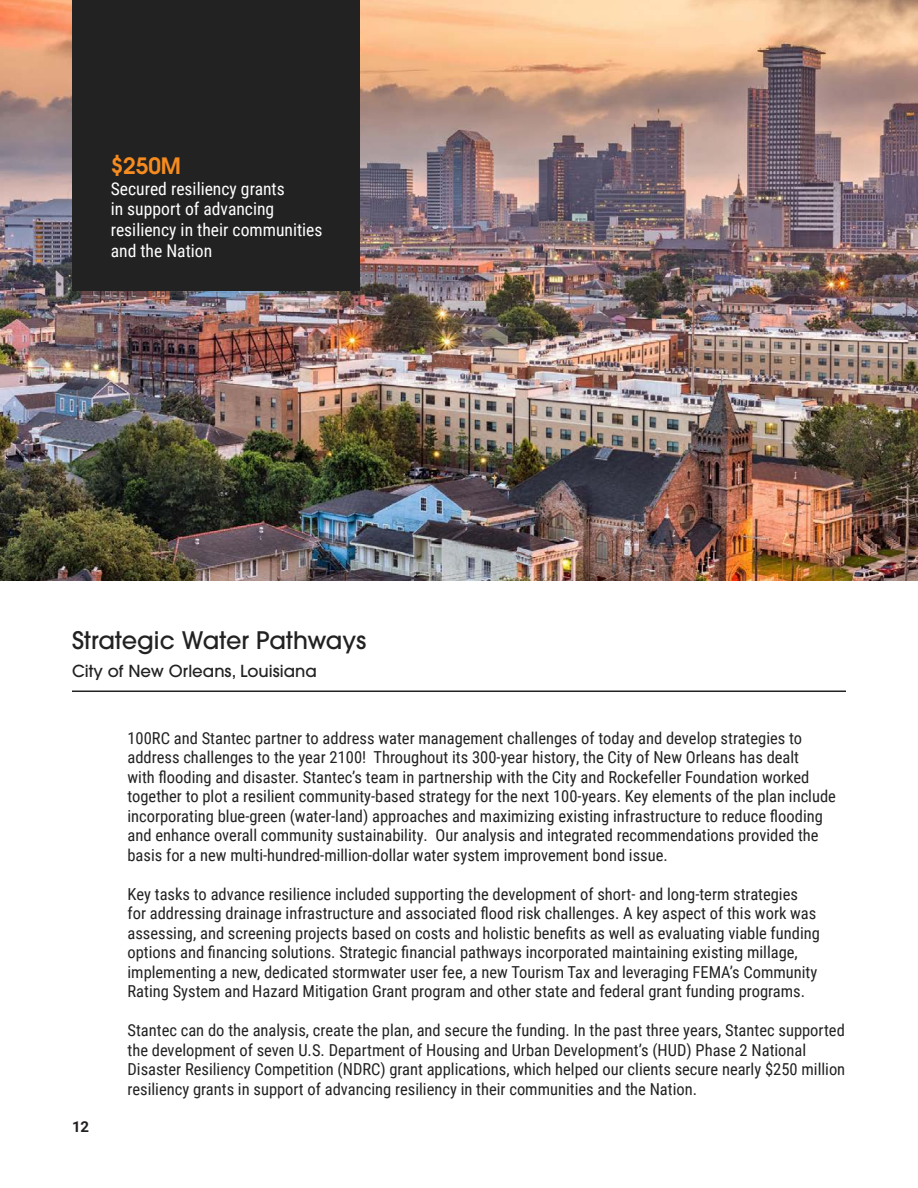
<style>
.page{position:relative;width:918px;height:1188px;background:#fff}
.page>*{position:absolute;margin:0;border:0;box-sizing:border-box;transform-origin:0 0}
.Project_Name{font:500 24px "ITC Avant Garde Pro";color:#222}
.Resume_left_column{font:600 22.35px "ITC Avant Garde Pro";color:#f68b1f}
.Body{font:17.55px/20.9px "Roboto Condensed";color:#fff}
.Project_Description{font:16.5px/19.5px "Roboto Condensed";color:#222}
.Project_Location{font:500 16.5px "ITC Avant Garde Pro";color:#222}
.t1{font:700 15px "Roboto";color:#231f20}
</style>
<div class="page">
<hr style="left:72px;top:691px;width:774px;height:1px;background:#222">
<img style="left:0;top:0;width:918px;height:580px">
<div style="left:72px;top:0;width:288px;height:291px;background:#222"></div>
<p class="Resume_left_column" style="left:111px;top:151px;width:72px">$250M</p>
<p class="Body" style="left:111px;top:177px;width:213px">Secured resiliency grants<br>in support of advancing resiliency in their communities and the Nation</p>
<p class="Project_Name" style="left:72px;top:625px;width:296px">Strategic Water Pathways</p>
<p class="Project_Location" style="left:72px;top:660px;width:246px">City of New Orleans, Louisiana</p>
<p class="t1" style="left:72px;top:1116px;width:19px">12</p>
<p class="Project_Description" style="left:128px;top:728px;width:710px">100RC and Stantec partner to address water management challenges of today and develop strategies to address challenges to the year 2100! Throughout its 300-year history, the City of New Orleans has dealt<br>with flooding and disaster. Stantec’s team in partnership with the City and Rockefeller Foundation worked together to plot a resilient community-based strategy for the next 100-years. Key elements of the plan include incorporating blue-green (water-land) approaches and maximizing existing infrastructure to reduce flooding and enhance overall community sustainability. Our analysis and integrated recommendations provided the basis for a new multi-hundred-million-dollar water system improvement bond issue.</p>
<p class="Project_Description" style="left:128px;top:884px;width:694px">Key tasks to advance resilience included supporting the development of short- and long-term strategies for addressing drainage infrastructure and associated flood risk challenges. A key aspect of this work was assessing, and screening projects based on costs and holistic benefits as well as evaluating viable funding options and financing solutions. Strategic financial pathways incorporated maintaining existing millage, implementing a new, dedicated stormwater user fee, a new Tourism Tax and leveraging FEMA’s Community Rating System and Hazard Mitigation Grant program and other state and federal grant funding programs.</p>
<p class="Project_Description" style="left:128px;top:1020px;width:719px">Stantec can do the analysis, create the plan, and secure the funding. In the past three years, Stantec supported the development of seven U.S. Department of Housing and Urban Development’s (HUD) Phase 2 National Disaster Resiliency Competition (NDRC) grant applications, which helped our clients secure nearly $250 million resiliency grants in support of advancing resiliency in their communities and the Nation.</p>
</div>
